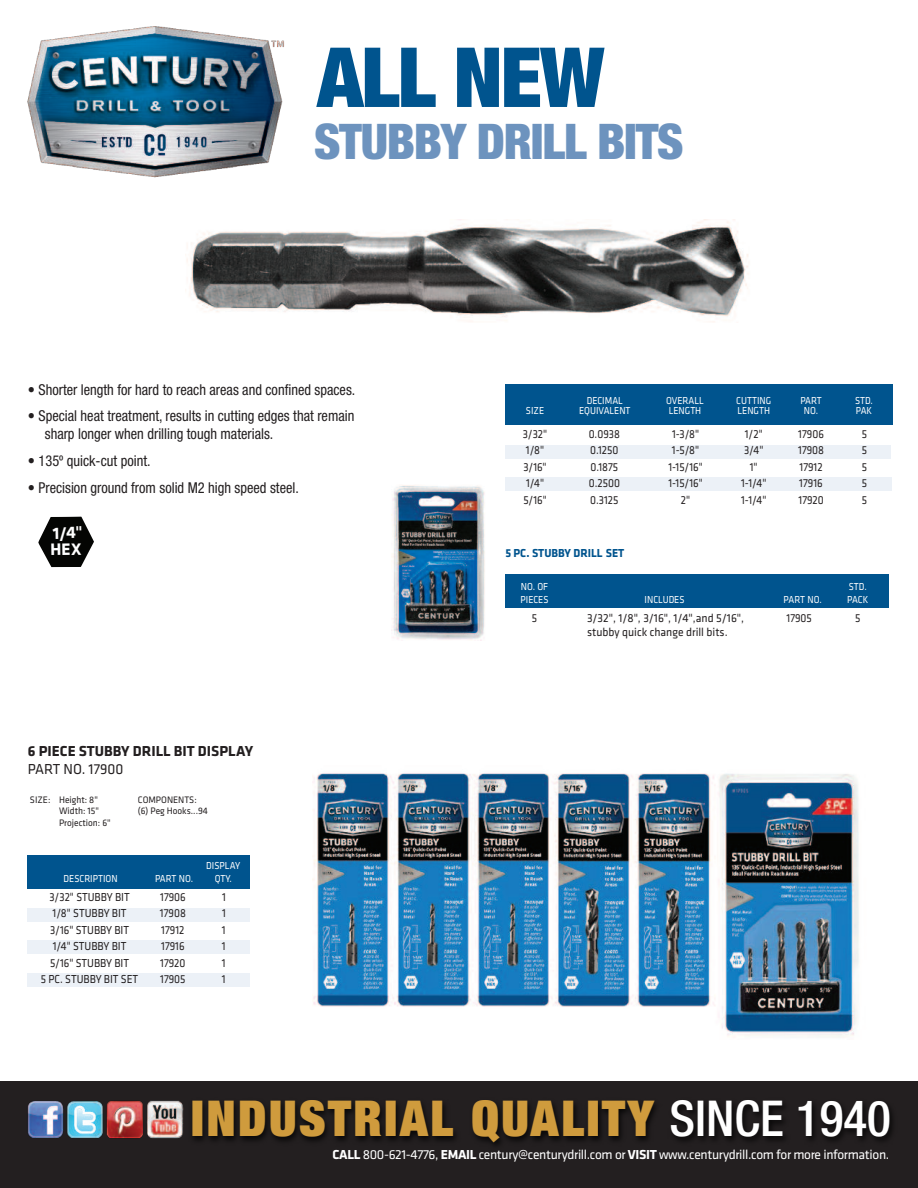
<style>
.page{position:relative;width:918px;height:1188px;background:#fff}
.page>*{position:absolute;margin:0;border:0;box-sizing:border-box;transform-origin:0 0}
.t1{font:900 condensed 82.95px "Helvetica Neue";letter-spacing:-.025em;color:#00548e}
.t2{font:900 expanded 49.5px "Helvetica Neue";letter-spacing:.05em;color:#cf9b3d}
.t3{font:900 condensed 49.2px "Helvetica Neue";letter-spacing:-.025em;color:#6d93be}
.t4{font:700 17.25px/16.4px "Klavika";color:#fff}
.t5{font:condensed 15px/18px "Helvetica Neue";color:#231f20;scale:.96 1}
.t6{font:700 15px "Klavika";color:#231f20}
.t7{font:15px "Klavika";color:#231f20;scale:.96 1}
.t8{font:13.5px "Klavika";letter-spacing:-.025em;color:#fff}
.t9{font:12px "Klavika";color:#231f20;scale:.9 1}
.t10{font:12px "Klavika";color:#231f20;scale:.96 1}
.t11{font:700 12px "Klavika";color:#00548e;scale:.96 1}
.t12{font:10.5px "Klavika";color:#fff;scale:.9 1}
.t13{font:9.75px "Klavika";color:#231f20;scale:.96 1}
.s1{font-weight:500;font-stretch:condensed;color:#fff}
.s2{font-weight:700}
</style>
<div class="page">
<img style="left:186px;top:220px;width:563px;height:102px">
<img style="left:27px;top:26px;width:257px;height:152px">
<svg style="left:38px;top:516px;width:56px;height:51px"></svg>
<img style="left:313px;top:773px;width:546px;height:264px">
<div style="left:0;top:1081px;width:918px;height:107px;background:#231f20"></div>
<img style="left:27px;top:1101px;width:89px;height:37px">
<img style="left:116px;top:1100px;width:777px;height:45px">
<div style="left:505px;top:445px;width:386px;height:14px;background:#ecf1f7"></div>
<div style="left:505px;top:477px;width:387px;height:14px;background:#ecf1f7"></div>
<div style="left:505px;top:384px;width:387px;height:41px;background:#00548e"></div>
<div style="left:505px;top:574px;width:384px;height:34px;background:#00548e"></div>
<img style="left:392px;top:485px;width:93px;height:156px">
<div style="left:27px;top:855px;width:223px;height:34px;background:#00548e"></div>
<div style="left:27px;top:908px;width:222px;height:14px;background:#ecf1f7"></div>
<div style="left:27px;top:940px;width:223px;height:14px;background:#ecf1f7"></div>
<div style="left:27px;top:973px;width:223px;height:14px;background:#ecf1f7"></div>
<h1 class="t1" style="left:317px;top:9px;width:289px">ALL NEW</h1>
<h3 class="t3" style="left:314px;top:101px;width:371px">STUBBY DRILL BITS</h3>
<p class="t5" style="left:28px;top:382px;width:343px">• Shorter length for hard to reach areas and confined spaces.</p>
<p class="t5" style="left:45px;top:408px;width:324px;text-indent:-17px">• Special heat treatment, results in cutting edges that remain sharp longer when drilling tough materials.</p>
<p class="t5" style="left:28px;top:453px;width:129px">• 135º quick-cut point.</p>
<p class="t5" style="left:28px;top:480px;width:284px">• Precision ground from solid M2 high speed steel.</p>
<h3 class="t4" style="left:50px;top:527px;width:34px;rotate:-1deg">1/4"<br>HEX</h3>
<p class="t6" style="left:28px;top:746px;width:227px">6 PIECE STUBBY DRILL BIT DISPLAY</p>
<p class="t7" style="left:28px;top:764px;width:101px">PART NO. 17900</p>
<p class="t13" style="left:30px;top:796px;width:72px">SIZE: Height: 8"</p>
<p class="t13" style="left:138px;top:796px;width:63px">COMPONENTS:</p>
<p class="t13" style="left:59px;top:808px;width:43px">Width: 15"</p>
<p class="t13" style="left:138px;top:808px;width:74px">(6) Peg Hooks...94</p>
<p class="t13" style="left:59px;top:820px;width:55px">Projection: 6"</p>
<p class="t12" style="left:206px;top:862px;width:39px">DISPLAY</p>
<p class="t12" style="left:64px;top:875px;width:62px">DESCRIPTION</p>
<p class="t12" style="left:155px;top:875px;width:44px">PART NO.</p>
<p class="t12" style="left:215px;top:875px;width:21px">QTY.</p>
<p class="t9" style="left:50px;top:893px;width:91px">3/32" STUBBY BIT</p>
<p class="t9" style="left:160px;top:893px;width:30px">17906</p>
<p class="t9" style="left:222px;top:893px;width:6px">1</p>
<p class="t9" style="left:53px;top:909px;width:84px">1/8" STUBBY BIT</p>
<p class="t9" style="left:160px;top:909px;width:30px">17908</p>
<p class="t9" style="left:222px;top:909px;width:6px">1</p>
<p class="t9" style="left:50px;top:926px;width:89px">3/16" STUBBY BIT</p>
<p class="t9" style="left:161px;top:926px;width:27px">17912</p>
<p class="t9" style="left:222px;top:926px;width:6px">1</p>
<p class="t9" style="left:53px;top:942px;width:84px">1/4" STUBBY BIT</p>
<p class="t9" style="left:161px;top:942px;width:28px">17916</p>
<p class="t9" style="left:222px;top:942px;width:6px">1</p>
<p class="t9" style="left:50px;top:959px;width:89px">5/16" STUBBY BIT</p>
<p class="t9" style="left:160px;top:959px;width:30px">17920</p>
<p class="t9" style="left:222px;top:959px;width:6px">1</p>
<p class="t9" style="left:41px;top:975px;width:110px">5 PC. STUBBY BIT SET</p>
<p class="t9" style="left:160px;top:975px;width:30px">17905</p>
<p class="t9" style="left:222px;top:975px;width:6px">1</p>
<p class="t12" style="left:587px;top:397px;width:42px">DECIMAL</p>
<p class="t12" style="left:666px;top:397px;width:44px">OVERALL</p>
<p class="t12" style="left:736px;top:397px;width:40px">CUTTING</p>
<p class="t12" style="left:800px;top:397px;width:25px">PART</p>
<p class="t12" style="left:855px;top:397px;width:21px">STD.</p>
<p class="t12" style="left:526px;top:407px;width:22px">SIZE</p>
<p class="t12" style="left:579px;top:407px;width:59px">EQUIVALENT</p>
<p class="t12" style="left:669px;top:407px;width:38px">LENGTH</p>
<p class="t12" style="left:738px;top:407px;width:38px">LENGTH</p>
<p class="t12" style="left:804px;top:407px;width:17px">NO.</p>
<p class="t12" style="left:856px;top:407px;width:20px">PAK</p>
<p class="t9" style="left:523px;top:430px;width:29px">3/32"</p>
<p class="t9" style="left:589px;top:430px;width:36px">0.0938</p>
<p class="t9" style="left:672px;top:430px;width:32px">1-3/8"</p>
<p class="t9" style="left:745px;top:430px;width:21px">1/2"</p>
<p class="t9" style="left:798px;top:430px;width:30px">17906</p>
<p class="t9" style="left:862px;top:430px;width:7px">5</p>
<p class="t9" style="left:526px;top:446px;width:22px">1/8"</p>
<p class="t9" style="left:590px;top:446px;width:33px">0.1250</p>
<p class="t9" style="left:672px;top:446px;width:32px">1-5/8"</p>
<p class="t9" style="left:744px;top:446px;width:23px">3/4"</p>
<p class="t9" style="left:798px;top:446px;width:30px">17908</p>
<p class="t9" style="left:862px;top:446px;width:7px">5</p>
<p class="t9" style="left:523px;top:463px;width:27px">3/16"</p>
<p class="t9" style="left:590px;top:463px;width:32px">0.1875</p>
<p class="t9" style="left:668px;top:463px;width:40px">1-15/16"</p>
<p class="t9" style="left:750px;top:463px;width:10px">1"</p>
<p class="t9" style="left:799px;top:463px;width:27px">17912</p>
<p class="t9" style="left:862px;top:463px;width:7px">5</p>
<p class="t9" style="left:526px;top:479px;width:22px">1/4"</p>
<p class="t9" style="left:589px;top:479px;width:36px">0.2500</p>
<p class="t9" style="left:668px;top:479px;width:40px">1-15/16"</p>
<p class="t9" style="left:741px;top:479px;width:30px">1-1/4"</p>
<p class="t9" style="left:799px;top:479px;width:28px">17916</p>
<p class="t9" style="left:862px;top:479px;width:7px">5</p>
<p class="t9" style="left:523px;top:496px;width:28px">5/16"</p>
<p class="t9" style="left:590px;top:496px;width:33px">0.3125</p>
<p class="t9" style="left:681px;top:496px;width:12px">2"</p>
<p class="t9" style="left:741px;top:496px;width:30px">1-1/4"</p>
<p class="t9" style="left:798px;top:496px;width:30px">17920</p>
<p class="t9" style="left:862px;top:496px;width:7px">5</p>
<p class="t11" style="left:505px;top:549px;width:125px">5 PC. STUBBY DRILL SET</p>
<p class="t12" style="left:521px;top:583px;width:32px">NO. OF</p>
<p class="t12" style="left:849px;top:583px;width:21px">STD.</p>
<p class="t12" style="left:521px;top:596px;width:32px">PIECES</p>
<p class="t12" style="left:645px;top:596px;width:46px">INCLUDES</p>
<p class="t12" style="left:784px;top:596px;width:44px">PART NO.</p>
<p class="t12" style="left:847px;top:596px;width:25px">PACK</p>
<p class="t9" style="left:532px;top:614px;width:7px">5</p>
<p class="t10" style="left:587px;top:614px;width:165px">3/32", 1/8", 3/16", 1/4",and 5/16",</p>
<p class="t9" style="left:786px;top:614px;width:30px">17905</p>
<p class="t9" style="left:855px;top:614px;width:7px">5</p>
<p class="t10" style="left:587px;top:628px;width:148px">stubby quick change drill bits.</p>
<h2 class="t2" style="left:191px;top:1101px;width:701px">INDUSTRIAL QUALITY <span class="s1">SINCE 1940</span></h2>
<p class="t8" style="left:332px;top:1150px;width:558px"><span class="s2">CALL</span> 800-621-4776, <span class="s2">EMAIL</span> century@centurydrill.com or <span class="s2">VISIT</span> www.centurydrill.com for more information.</p>
</div>
